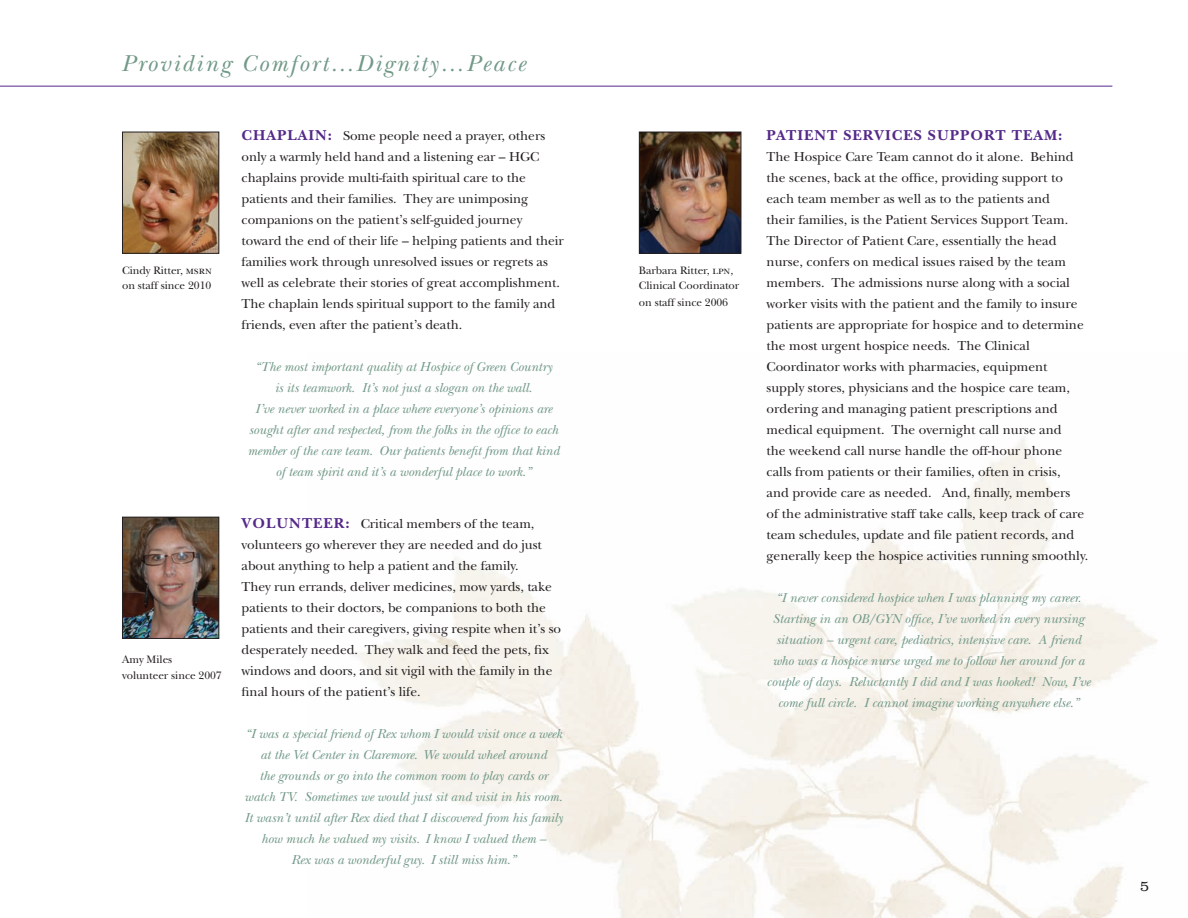
<style>
.page{position:relative;width:1188px;height:918px;background:#fff}
.page>*{position:absolute;margin:0;border:0;box-sizing:border-box;transform-origin:0 0}
.t1{font:italic 24px "New Baskerville";letter-spacing:.09em;color:#729987}
.t2{font:700 15px "New Baskerville";letter-spacing:.07em;color:#542989}
.t3{font:300 15px "Clarendon";color:#231f20}
.t4{font:13.5px/21px "New Baskerville";color:#231f20}
.t5{font:italic 13.5px/21px "New Baskerville";letter-spacing:-.005em;color:#729987;text-align:center}
.t6{font:11.25px/15px "New Baskerville";letter-spacing:-.005em;color:#231f20}
.s1{font-family:"New Baskerville SC"}
.s2{font-weight:700;font-size:15px;color:#542989}
</style>
<div class="page">
<img style="left:352px;top:438px;width:805px;height:480px">
<img style="left:124px;top:519px;width:93px;height:118px">
<div style="left:122px;top:517px;width:97px;height:122px;border:1px solid #231f20"></div>
<img style="left:124px;top:134px;width:93px;height:118px">
<div style="left:122px;top:132px;width:97px;height:122px;border:1px solid #231f20"></div>
<img style="left:641px;top:134px;width:98px;height:118px">
<div style="left:639px;top:132px;width:102px;height:122px;border:1px solid #231f20"></div>
<hr style="left:0;top:86px;width:1112px;height:1px;background:#542989">
<p class="t1" style="left:122px;top:50px;width:405px">Providing Comfort…Dignity…Peace</p>
<p class="t6" style="left:122px;top:263px;width:91px">Cindy Ritter, <span class="s1">msrn </span>on staff since 2010</p>
<p class="t6" style="left:122px;top:652px;width:52px">Amy Miles</p>
<p class="t6" style="left:122px;top:668px;width:101px">volunteer since 2007</p>
<p class="t4" style="left:242px;top:125px;width:324px"><span class="s2">CHAPLAIN:</span> Some people need a prayer, others only a warmly held hand and a listening ear – HGC chaplains provide multi-faith spiritual care to the patients and their families. They are unimposing companions on the patient’s self-guided journey toward the end of their life – helping patients and their families work through unresolved issues or regrets as well as celebrate their stories of great accomplishment.<br>The chaplain lends spiritual support to the family and friends, even after the patient’s death.</p>
<p class="t5" style="left:255px;top:356px;width:299px">“The most important quality at Hospice of Green Country</p>
<p class="t5" style="left:275px;top:377px;width:259px">is its teamwork. It’s not just a slogan on the wall.</p>
<p class="t5" style="left:248px;top:398px;width:313px">I’ve never worked in a place where everyone’s opinions are sought after and respected, from the folks in the office to each member of the care team. Our patients benefit from that kind of team spirit and it’s a wonderful place to work.”</p>
<p class="t4" style="left:242px;top:514px;width:302px"><span class="s2">VOLUNTEER:</span> Critical members of the team, volunteers go wherever they are needed and do just about anything to help a patient and the family.</p>
<p class="t4" style="left:242px;top:577px;width:321px">They run errands, deliver medicines, mow yards, take patients to their doctors, be companions to both the patients and their caregivers, giving respite when it’s so desperately needed. They walk and feed the pets, fix windows and doors, and sit vigil with the family in the final hours of the patient’s life.</p>
<p class="t5" style="left:245px;top:724px;width:318px">“I was a special friend of Rex whom I would visit once a week at the Vet Center in Claremore. We would wheel around</p>
<p class="t5" style="left:259px;top:766px;width:290px">the grounds or go into the common room to play cards or</p>
<p class="t5" style="left:245px;top:787px;width:319px">watch TV. Sometimes we would just sit and visit in his room.</p>
<p class="t5" style="left:244px;top:808px;width:320px">It wasn’t until after Rex died that I discovered from his family how much he valued my visits. I know I valued them –</p>
<p class="t5" style="left:291px;top:850px;width:227px">Rex was a wonderful guy. I still miss him.”</p>
<p class="t6" style="left:639px;top:263px;width:96px">Barbara Ritter, <span class="s1">lpn,</span></p>
<p class="t6" style="left:639px;top:278px;width:102px">Clinical Coordinator</p>
<p class="t6" style="left:639px;top:295px;width:91px">on staff since 2006</p>
<p class="t2" style="left:767px;top:126px;width:297px">PATIENT SERVICES SUPPORT TEAM:</p>
<p class="t4" style="left:767px;top:146px;width:323px">The Hospice Care Team cannot do it alone. Behind the scenes, back at the office, providing support to each team member as well as to the patients and<br>their families, is the Patient Services Support Team.<br>The Director of Patient Care, essentially the head nurse, confers on medical issues raised by the team members. The admissions nurse along with a social worker visits with the patient and the family to insure patients are appropriate for hospice and to determine the most urgent hospice needs. The Clinical Coordinator works with pharmacies, equipment supply stores, physicians and the hospice care team, ordering and managing patient prescriptions and medical equipment. The overnight call nurse and<br>the weekend call nurse handle the off-hour phone calls from patients or their families, often in crisis,<br>and provide care as needed. And, finally, members<br>of the administrative staff take calls, keep track of care team schedules, update and file patient records, and generally keep the hospice activities running smoothly.</p>
<p class="t5" style="left:767px;top:587px;width:325px">“I never considered hospice when I was planning my career.<br>Starting in an OB/GYN office, I’ve worked in every nursing situation – urgent care, pediatrics, intensive care. A friend who was a hospice nurse urged me to follow her around for a couple of days. Reluctantly I did and I was hooked! Now, I’ve come full circle. I cannot imagine working anywhere else.”</p>
<p class="t3" style="left:1140px;top:878px;width:11px">5</p>
</div>
